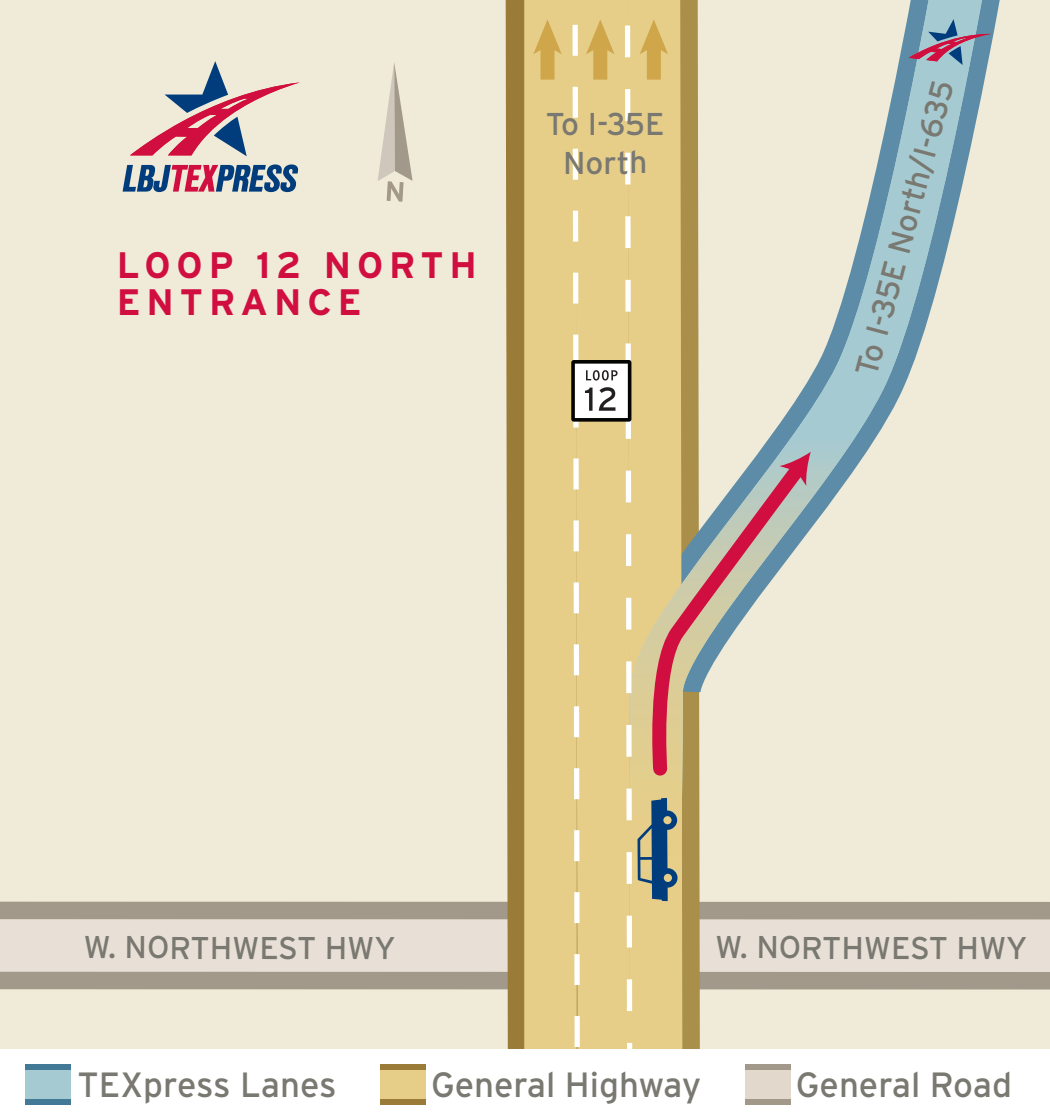
<style>
.page{position:relative;width:1050px;height:1120px;background:#fff}
.page>*{position:absolute;margin:0;border:0;box-sizing:border-box;transform-origin:0 0}
.t1{font:700 36.75px/36.8px "Interstate";letter-spacing:.16em;color:#d10e40}
.t2{font:35px "Interstate";color:#797871}
.t3{font:31.5px/38.5px "Interstate";letter-spacing:-.005em;color:#797871;text-align:center}
</style>
<div class="page">
<div style="left:0;top:0;width:1050px;height:1050px;background:#efebd8"></div>
<div style="left:0;top:901px;width:1050px;height:88px;background:#a2998b"></div>
<div style="left:0;top:918px;width:1050px;height:53px;background:#e8e0d6"></div>
<svg style="left:462px;top:0;width:62px;height:1048px"></svg>
<div style="left:524px;top:0;width:53px;height:1060px;background:#e6ce89"></div>
<svg style="left:601px;top:0;width:108px;height:1048px"></svg>
<svg style="left:603px;top:0;width:415px;height:922px"></svg>
<svg style="left:629px;top:0;width:353px;height:870px"></svg>
<svg style="left:909px;top:19px;width:82px;height:46px;background:#868fa6"></svg>
<svg style="left:130px;top:61px;width:170px;height:95px"></svg>
<svg style="left:123px;top:164px;width:175px;height:28px"></svg>
<svg style="left:678px;top:449px;width:140px;height:333px"></svg>
<svg style="left:780px;top:452px;width:31px;height:33px"></svg>
<div style="left:0;top:1048px;width:1050px;height:70px;background:#fff"></div>
<svg style="left:380px;top:1064px;width:46px;height:39px"></svg>
<div style="left:380px;top:1069px;width:46px;height:28px;background:#e6ce89"></div>
<svg style="left:745px;top:1064px;width:46px;height:39px"></svg>
<div style="left:745px;top:1069px;width:46px;height:28px;background:#e2d8cb"></div>
<svg style="left:25px;top:1064px;width:45px;height:39px"></svg>
<div style="left:25px;top:1069px;width:45px;height:28px;background:#a6cad2"></div>
<svg style="left:378px;top:62px;width:35px;height:140px"></svg>
<svg style="left:570px;top:19px;width:108px;height:1030px"></svg>
<div style="left:541px;top:44px;width:14px;height:36px;background:#cfa649"></div>
<svg style="left:533px;top:20px;width:29px;height:34px"></svg>
<p class="t1" style="left:117px;top:246px;width:362px">LOOP 12 NORTH<br>ENTRANCE</p>
<p class="t3" style="left:546px;top:104px;width:120px">To I-35E<br>North</p>
<p class="t3" style="left:846px;top:370px;width:306px;rotate:-75deg">To I-35E North/I-635</p>
<p class="t3" style="left:83px;top:927px;width:314px">W. NORTHWEST HWY</p>
<p class="t3" style="left:715px;top:927px;width:314px">W. NORTHWEST HWY</p>
<p class="t2" style="left:77px;top:1064px;width:261px">TEXpress Lanes</p>
<p class="t2" style="left:431px;top:1064px;width:272px">General Highway</p>
<p class="t2" style="left:796px;top:1064px;width:218px">General Road</p>
</div>
